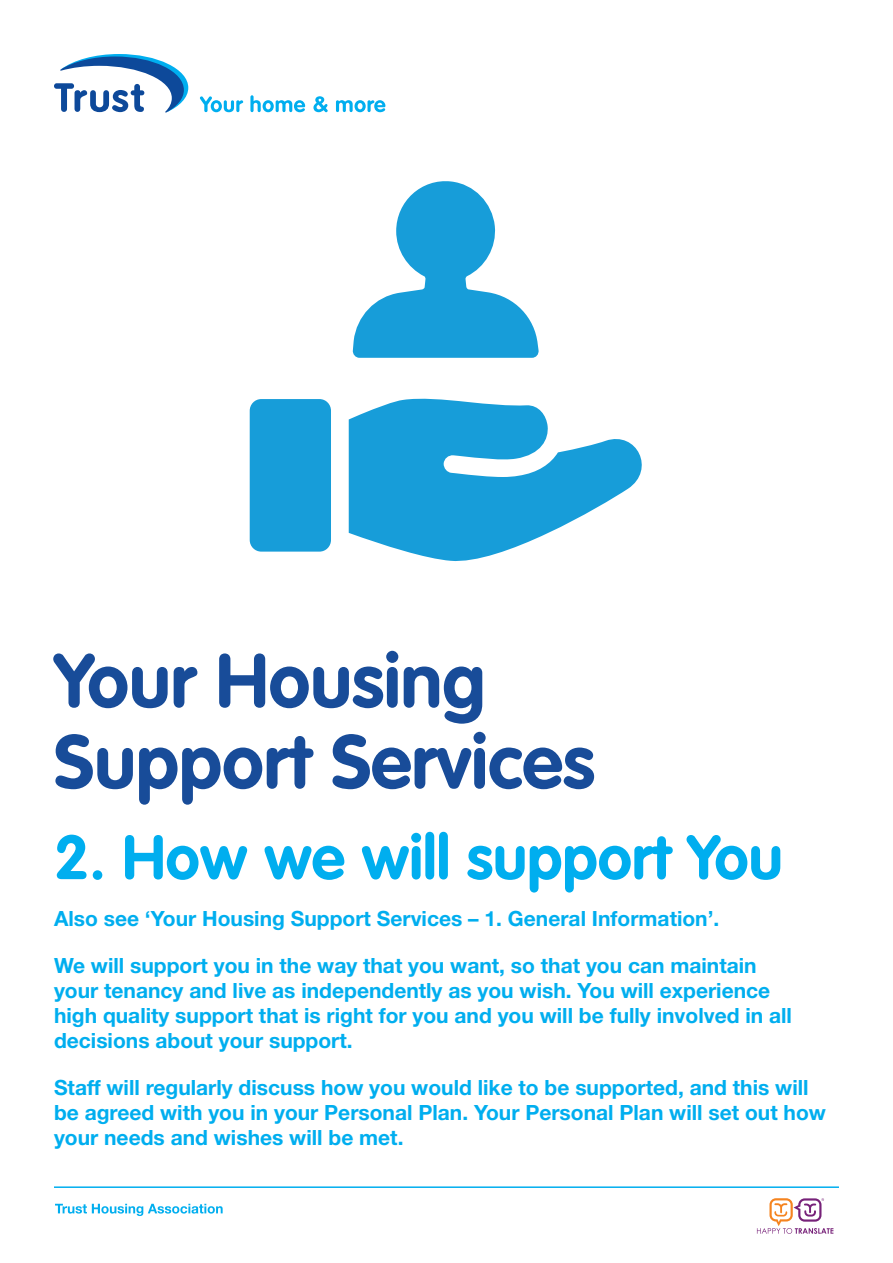
<style>
.page{position:relative;width:893px;height:1263px;background:#fff}
.page>*{position:absolute;margin:0;border:0;box-sizing:border-box;transform-origin:0 0}
.t1{font:700 75px/81px "VAG Rounded Std";color:#184c99}
.t2{font:700 61.5px "VAG Rounded Std";color:#00aeef}
.t3{font:700 21px/25.2px "Helvetica Neue LT Std";color:#00aeef}
</style>
<div class="page">
<svg style="left:200px;top:96px;width:43px;height:16px"></svg>
<svg style="left:250px;top:95px;width:55px;height:17px"></svg>
<svg style="left:313px;top:96px;width:15px;height:16px"></svg>
<svg style="left:336px;top:100px;width:49px;height:12px"></svg>
<svg style="left:54px;top:54px;width:134px;height:59px"></svg>
<hr style="left:54px;top:1186px;width:785px;height:2px;background:#00aeef">
<svg style="left:55px;top:1204px;width:168px;height:12px"></svg>
<svg style="left:757px;top:1198px;width:76px;height:36px"></svg>
<svg style="left:349px;top:398px;width:293px;height:164px;fill:#179dd9"></svg>
<div style="left:250px;top:399px;width:81px;height:153px;background:#179dd9;border-radius:12px"></div>
<svg style="left:352px;top:181px;width:187px;height:177px"></svg>
<h1 class="t1" style="left:54px;top:643px;width:542px">Your Housing<br>Support Services</h1>
<h2 class="t2" style="left:54px;top:821px;width:730px">2. How we will support You</h2>
<p class="t3" style="left:54px;top:905px;width:667px">Also see ‘Your Housing Support Services – 1. General Information’.</p>
<p class="t3" style="left:54px;top:952px;width:739px">We will support you in the way that you want, so that you can maintain your tenancy and live as independently as you wish. You will experience high quality support that is right for you and you will be fully involved in all decisions about your support.</p>
<p class="t3" style="left:54px;top:1074px;width:773px">Staff will regularly discuss how you would like to be supported, and this will be agreed with you in your Personal Plan. Your Personal Plan will set out how your needs and wishes will be met.</p>
</div>
